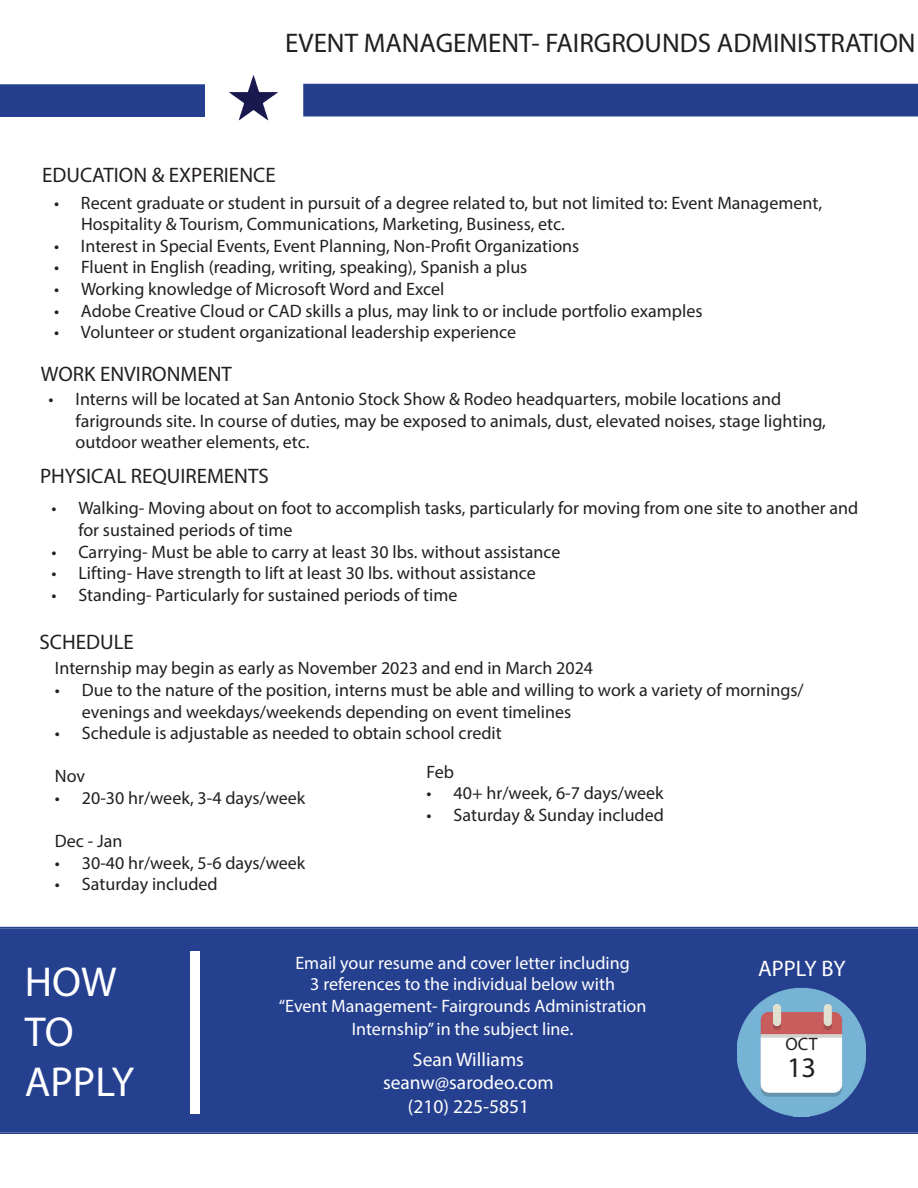
<style>
.page{position:relative;width:918px;height:1188px;background:#fff}
.page>*{position:absolute;margin:0;border:0;box-sizing:border-box;transform-origin:0 0}
.t1{font:42px/50.4px "Myriad Pro";color:#fff}
.t2{font:28.5px "Myriad Pro";color:#231f20}
.t3{font:27px "Myriad Pro";color:#231f20}
.t4{font:22.5px "Myriad Pro";color:#fff}
.t5{font:21px "Myriad Pro";color:#231f20}
.t6{font:19.5px/23.4px "Myriad Pro";color:#fff;text-align:center}
.t7{font:18px/21.6px "Myriad Pro";color:#231f20}
.t8{font:18px/21.6px "Myriad Pro";color:#fff;text-align:center}
.s1{font-size:19.5px}
</style>
<div class="page">
<div style="left:0;top:84px;width:205px;height:33px;background:#253f8e"></div>
<div style="left:303px;top:84px;width:615px;height:32px;background:#253f8e"></div>
<div style="left:0;top:927px;width:918px;height:207px;background:#25408f"></div>
<img style="left:737px;top:988px;width:129px;height:128px">
<div style="left:191px;top:951px;width:9px;height:162px;background:#fff"></div>
<img style="left:229px;top:75px;width:49px;height:46px">
<h3 class="t3" style="left:285px;top:33px;width:632px">EVENT MANAGEMENT- FAIRGROUNDS ADMINISTRATION</h3>
<p class="t5" style="left:42px;top:167px;width:235px">EDUCATION &amp; EXPERIENCE</p>
<p class="t7" style="left:81px;top:193px;width:743px;text-indent:-27px">• Recent graduate or student in pursuit of a degree related to, but not limited to: Event Management,<br>Hospitality &amp; Tourism, Communications, Marketing, Business, etc.</p>
<p class="t7" style="left:54px;top:236px;width:527px">• Interest in Special Events, Event Planning, Non-Profit Organizations</p>
<p class="t7" style="left:54px;top:258px;width:475px">• Fluent in English (reading, writing, speaking), Spanish a plus</p>
<p class="t7" style="left:54px;top:279px;width:392px">• Working knowledge of Microsoft Word and Excel</p>
<p class="t7" style="left:54px;top:301px;width:650px">• Adobe Creative Cloud or CAD skills a plus, may link to or include portfolio examples</p>
<p class="t7" style="left:54px;top:323px;width:464px">• Volunteer or student organizational leadership experience</p>
<p class="t5" style="left:41px;top:366px;width:193px">WORK ENVIRONMENT</p>
<p class="t7" style="left:76px;top:389px;width:752px;text-indent:-27px">• Interns will be located at San Antonio Stock Show &amp; Rodeo headquarters, mobile locations and farigrounds site. In course of duties, may be exposed to animals, dust, elevated noises, stage lighting, outdoor weather elements, etc.</p>
<p class="t5" style="left:40px;top:468px;width:230px">PHYSICAL REQUIREMENTS</p>
<p class="t7" style="left:78px;top:499px;width:781px;text-indent:-27px">• Walking- Moving about on foot to accomplish tasks, particularly for moving from one site to another and for sustained periods of time</p>
<p class="t7" style="left:51px;top:542px;width:511px">• Carrying- Must be able to carry at least 30 lbs. without assistance</p>
<p class="t7" style="left:51px;top:563px;width:486px">• Lifting- Have strength to lift at least 30 lbs. without assistance</p>
<p class="t7" style="left:51px;top:585px;width:408px">• Standing- Particularly for sustained periods of time</p>
<p class="t5" style="left:40px;top:634px;width:96px">SCHEDULE</p>
<p class="t7" style="left:55px;top:659px;width:540px">Internship may begin as early as November 2023 and end in March 2024</p>
<p class="t7" style="left:82px;top:680px;width:723px;text-indent:-27px">• Due to the nature of the position, interns must be able and willing to work a variety of mornings/ evenings and weekdays/weekends depending on event timelines</p>
<p class="t7" style="left:55px;top:723px;width:448px">• Schedule is adjustable as needed to obtain school credit</p>
<p class="t7" style="left:55px;top:767px;width:32px">Nov</p>
<p class="t7" style="left:55px;top:788px;width:252px">• 20-30 hr/week, 3-4 days/week</p>
<p class="t7" style="left:55px;top:831px;width:69px">Dec - Jan</p>
<p class="t7" style="left:55px;top:853px;width:252px">• 30-40 hr/week, 5-6 days/week</p>
<p class="t7" style="left:55px;top:875px;width:164px">• Saturday included</p>
<p class="t7" style="left:427px;top:762px;width:29px">Feb</p>
<p class="t7" style="left:427px;top:784px;width:239px">• 40+ hr/week, 6-7 days/week</p>
<p class="t7" style="left:427px;top:805px;width:239px">• Saturday &amp; Sunday included</p>
<h1 class="t1" style="left:25px;top:959px;width:111px">HOW<br>TO<br>APPLY</h1>
<p class="t8" style="left:279px;top:953px;width:369px">Email your resume and cover letter including<br>3 references to the individual below with<br>“Event Management- Fairgrounds Administration</p>
<p class="t8" style="left:352px;top:1019px;width:223px">Internship” in the subject line<span class="s1">.</span></p>
<p class="t6" style="left:383px;top:1049px;width:172px">Sean Williams seanw@sarodeo.com (210) 225-5851</p>
<p class="t4" style="left:758px;top:960px;width:89px">APPLY BY</p>
<p class="t7" style="left:785px;top:1035px;width:34px">OCT</p>
<h2 class="t2" style="left:787px;top:1056px;width:31px">13</h2>
</div>
